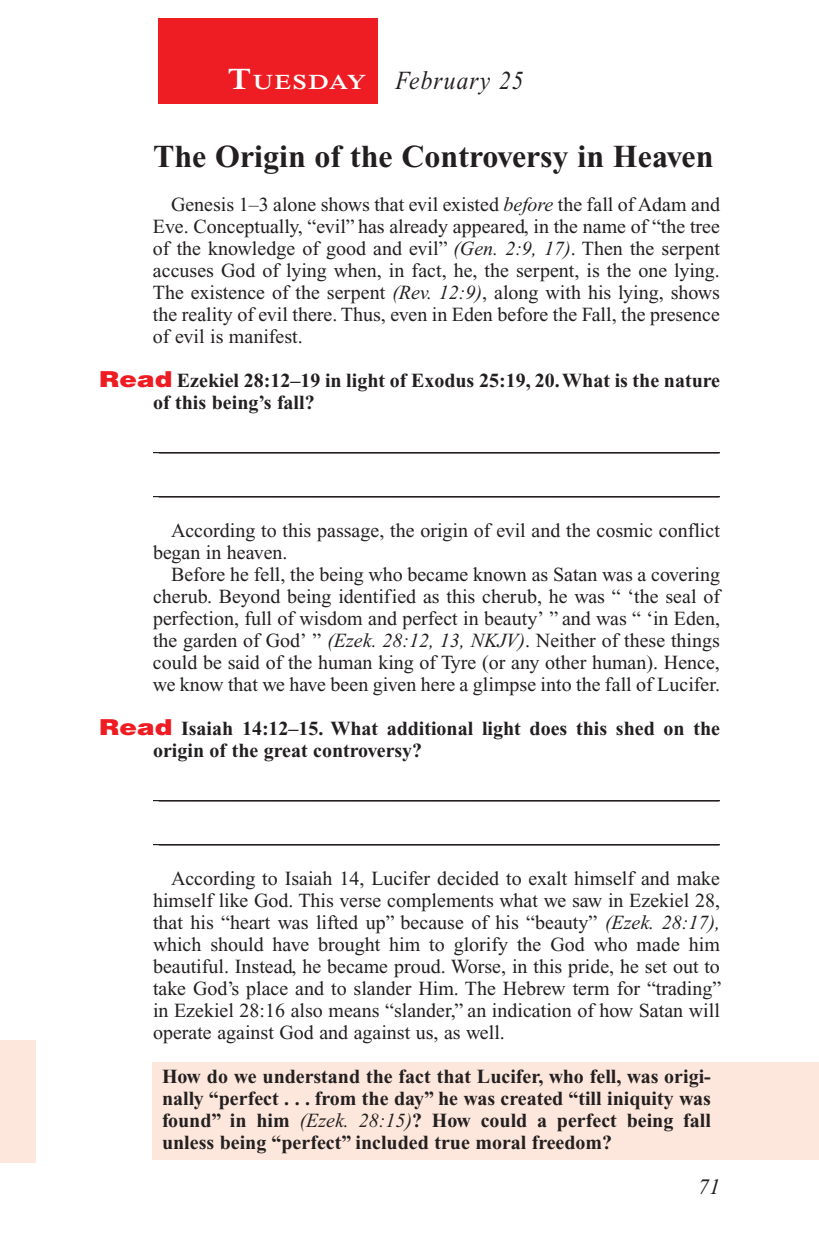
<style>
.page{position:relative;width:819px;height:1260px;background:#fff}
.page>*{position:absolute;margin:0;border:0;box-sizing:border-box;transform-origin:0 0}
.Head{font:700 32px "Times New Roman PS Std";color:#231f20}
.Lesson_Dates{font:italic 26px "Times New Roman PS Std";letter-spacing:.05em;color:#231f20;scale:.9 1}
.t1{font:italic 22px "Times New Roman PS Std";color:#231f20}
.Daily_Header{font:600 21px "Times NRMT Std";letter-spacing:.07em;color:#fff;scale:1.1 1}
.Body{font:20px/22px "Times New Roman PS Std";color:#231f20;text-align:justify}
.Blank_Lines{font:20px "Times New Roman PS Std";color:#231f20}
.x-screened_box-text{font:700 20px/22px "Times New Roman PS Std";color:#231f20;text-align:justify}
.Question{font:700 20px/22px "Times New Roman PS Std";color:#231f20}
.s1{font-size:30px}
.s2{font-style:italic}
.s3{font-family:"Helvetica LT Std";font-weight:900;font-size:22px;color:#ee1d23}
.s4{font-weight:400;font-style:italic}
</style>
<div class="page">
<div style="left:158px;top:18px;width:220px;height:86px;background:#ee1d23"></div>
<div style="left:0;top:1040px;width:36px;height:123px;background:#fde7dc"></div>
<div style="left:153px;top:1062px;width:666px;height:98px;background:#fde7dc"></div>
<hr style="left:153px;top:452px;width:567px;height:1px;background:#231f20">
<hr style="left:153px;top:496px;width:567px;height:1px;background:#231f20">
<hr style="left:153px;top:800px;width:567px;height:1px;background:#231f20">
<hr style="left:153px;top:844px;width:567px;height:1px;background:#231f20">
<p class="Daily_Header" style="left:228px;top:70px;width:127px"><span class="s1">T</span>UESDAY</p>
<p class="Lesson_Dates" style="left:396px;top:66px;width:144px">February 25</p>
<p class="Head" style="left:153px;top:138px;width:562px">The Origin of the Controversy in Heaven</p>
<p class="Body" style="left:153px;top:193px;width:569px;text-indent:18px">Genesis 1–3 alone shows that evil existed <span class="s2">before</span> the fall of Adam and Eve. Conceptually, “evil” has already appeared, in the name of “the tree of the knowledge of good and evil” <span class="s2">(Gen. 2:9, 17)</span>. Then the serpent accuses God of lying when, in fact, he, the serpent, is the one lying.<br>The existence of the serpent <span class="s2">(Rev. 12:9)</span>, along with his lying, shows the reality of evil there. Thus, even in Eden before the Fall, the presence of evil is manifest.</p>
<p class="Question" style="left:153px;top:369px;width:568px;text-indent:-54px"><span class="s3">Read</span> Ezekiel 28:12–19 in light of Exodus 25:19, 20. What is the nature of this being’s fall?</p>
<p class="Blank_Lines" style="left:159px;top:433px;width:561px">________________________________________________________</p>
<p class="Blank_Lines" style="left:159px;top:477px;width:561px">________________________________________________________</p>
<p class="Body" style="left:153px;top:519px;width:568px;text-indent:18px">According to this passage, the origin of evil and the cosmic conflict began in heaven.</p>
<p class="Body" style="left:153px;top:563px;width:569px;text-indent:18px">Before he fell, the being who became known as Satan was a covering cherub. Beyond being identified as this cherub, he was “ ‘the seal of perfection, full of wisdom and perfect in beauty’ ” and was “ ‘in Eden, the garden of God’ ” <span class="s2">(Ezek. 28:12, 13, NKJV)</span>. Neither of these things could be said of the human king of Tyre (or any other human). Hence, we know that we have been given here a glimpse into the fall of Lucifer.</p>
<p class="Question" style="left:153px;top:717px;width:569px;text-indent:-54px"><span class="s3">Read</span> Isaiah 14:12–15. What additional light does this shed on the origin of the great controversy?</p>
<p class="Blank_Lines" style="left:159px;top:781px;width:561px">________________________________________________________</p>
<p class="Blank_Lines" style="left:159px;top:825px;width:561px">________________________________________________________</p>
<p class="Body" style="left:153px;top:867px;width:570px;text-align:left;text-indent:18px">According to Isaiah 14, Lucifer decided to exalt himself and make himself like God. This verse complements what we saw in Ezekiel 28, that his “heart was lifted up” because of his “beauty” <span class="s2">(Ezek. 28:17), </span>which should have brought him to glorify the God who made him beautiful. Instead, he became proud. Worse, in this pride, he set out to take God’s place and to slander Him. The Hebrew term for “trading” in Ezekiel 28:16 also means “slander,” an indication of how Satan will operate against God and against us, as well.</p>
<p class="x-screened_box-text" style="left:162px;top:1065px;width:551px">How do we understand the fact that Lucifer, who fell, was origi&shy;nally “perfect . . . from the day” he was created “till iniquity was found” in him <span class="s4">(Ezek. 28:15)</span>? How could a perfect being fall unless being “perfect” included true moral freedom?</p>
<p class="t1" style="left:698px;top:1175px;width:23px">71</p>
</div>
